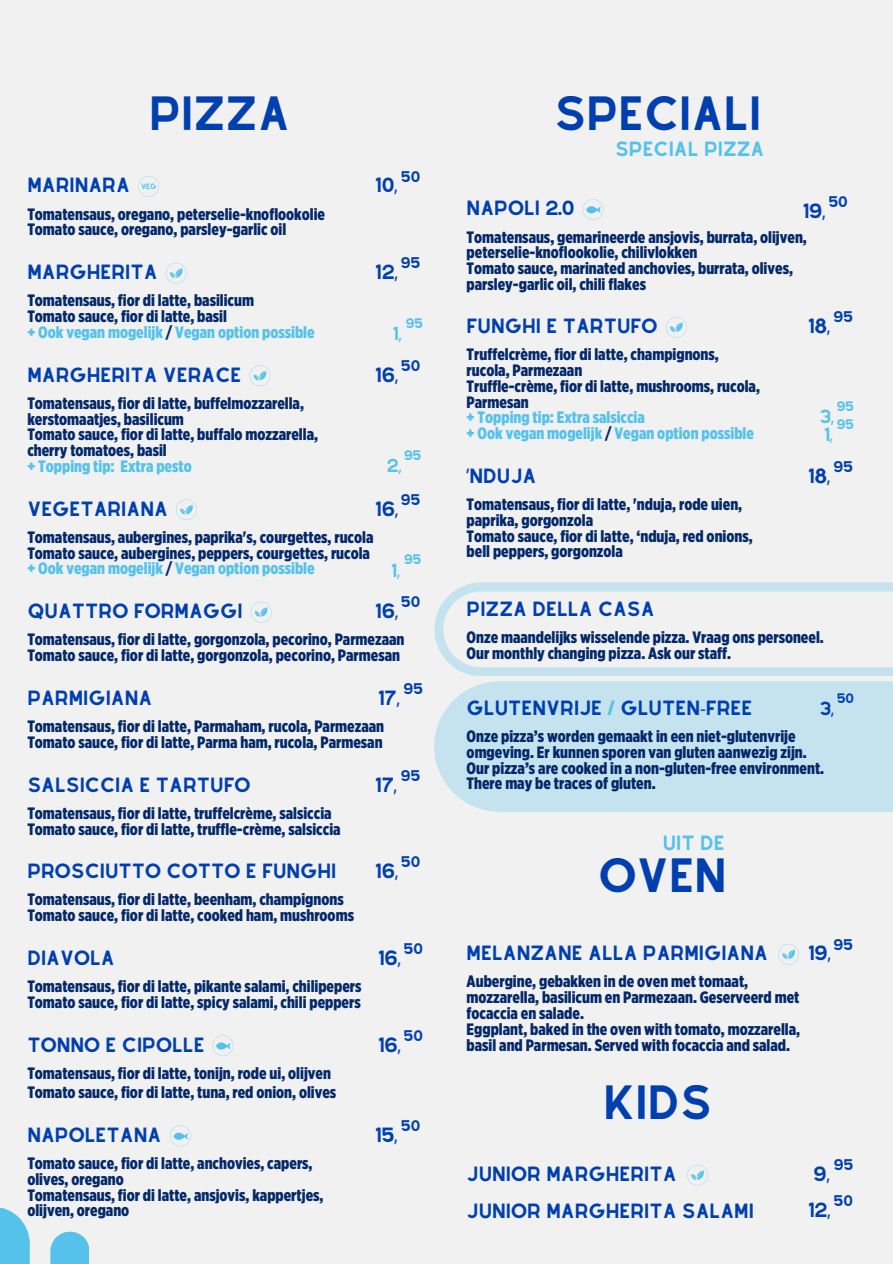
<style>
.page{position:relative;width:893px;height:1264px;background:#fff}
.page>*{position:absolute;margin:0;border:0;box-sizing:border-box;transform-origin:0 0}
.t1{font:42px "Alyssum Sans";color:#003faf}
.t2{font:18px "Alyssum Sans";color:#003faf}
.t3{font:18px "Alyssum Sans";color:#54c2eb}
.t4{font:900 16.5px/15.8px "Gotham X Narrow";color:#04296a}
.t5{font:900 16.5px "Gotham X Narrow";color:#54c2eb}
.t6{font:16.5px "Alyssum Sans";color:#54c2eb}
.t7{font:16.5px "Alyssum Sans";color:#003faf}
.t8{font:13.5px "Alyssum Sans";color:#003faf}
.t9{font:12px "Alyssum Sans";color:#54c2eb}
.t10{font:12px "Alyssum Sans";color:#003faf}
.t11{font:6.75px "Alyssum Sans";color:#54c2eb}
.s1{color:#04296a}
.s2{color:#54c2eb}
.s3{font-family:"Noto Sans"}
</style>
<div class="page">
<div style="left:0;top:0;width:892px;height:1263px;background:#f1f1f1"></div>
<svg style="left:29px;top:1238px;width:1px;height:25px"></svg>
<svg style="left:0;top:1207px;width:29px;height:56px"></svg>
<svg style="left:434px;top:582px;width:458px;height:94px"></svg>
<svg style="left:51px;top:1231px;width:38px;height:32px"></svg>
<svg style="left:166px;top:263px;width:20px;height:20px"></svg>
<svg style="left:249px;top:365px;width:21px;height:21px"></svg>
<svg style="left:176px;top:499px;width:21px;height:21px"></svg>
<svg style="left:251px;top:601px;width:20px;height:21px"></svg>
<svg style="left:666px;top:317px;width:20px;height:20px"></svg>
<svg style="left:778px;top:944px;width:21px;height:20px"></svg>
<svg style="left:687px;top:1164px;width:20px;height:21px"></svg>
<svg style="left:138px;top:176px;width:21px;height:21px"></svg>
<div style="left:142px;top:178px;width:14px;height:15px;background:#f1f1f1;border-radius:50%"></div>
<svg style="left:212px;top:1035px;width:21px;height:21px"></svg>
<svg style="left:170px;top:1125px;width:21px;height:21px"></svg>
<svg style="left:582px;top:199px;width:21px;height:21px"></svg>
<div style="left:434px;top:681px;width:458px;height:130px;background:#c4e3ef"></div>
<p class="t1" style="left:149px;top:88px;width:142px">PIZZA</p>
<p class="t2" style="left:27px;top:174px;width:104px">MARINARA</p>
<p class="t11" style="left:141px;top:182px;width:17px">VEG</p>
<p class="t4" style="left:27px;top:207px;width:299px">Tomatensaus, oregano, peterselie-knoflookolie</p>
<p class="t4" style="left:27px;top:222px;width:260px">Tomato sauce, oregano, parsley-garlic oil</p>
<p class="t2" style="left:27px;top:261px;width:132px">MARGHERITA</p>
<p class="t4" style="left:27px;top:293px;width:228px">Tomatensaus, fior di latte, basilicum</p>
<p class="t4" style="left:27px;top:309px;width:201px">Tomato sauce, fior di latte, basil</p>
<p class="t5" style="left:27px;top:324px;width:289px">+ Ook vegan mogelijk <span class="s1">/</span> Vegan option possible</p>
<p class="t2" style="left:27px;top:363px;width:215px">MARGHERITA VERACE</p>
<p class="t4" style="left:27px;top:396px;width:278px">Tomatensaus, fior di latte, buffelmozzarella, kerstomaatjes, basilicum</p>
<p class="t4" style="left:27px;top:427px;width:292px">Tomato sauce, fior di latte, buffalo mozzarella,</p>
<p class="t4" style="left:27px;top:443px;width:141px">cherry tomatoes, basil</p>
<p class="t5" style="left:27px;top:458px;width:166px">+ Topping tip: Extra pesto</p>
<p class="t2" style="left:27px;top:497px;width:142px">VEGETARIANA</p>
<p class="t8" style="left:401px;top:168px;width:21px">50</p>
<p class="t2" style="left:375px;top:174px;width:23px">10,</p>
<p class="t8" style="left:401px;top:255px;width:21px">95</p>
<p class="t2" style="left:375px;top:261px;width:24px">12,</p>
<p class="t9" style="left:405px;top:316px;width:19px">95</p>
<p class="t6" style="left:393px;top:323px;width:10px">1,</p>
<p class="t8" style="left:401px;top:357px;width:21px">50</p>
<p class="t2" style="left:375px;top:363px;width:24px">16,</p>
<p class="t9" style="left:404px;top:448px;width:19px">95</p>
<p class="t6" style="left:387px;top:455px;width:16px">2,</p>
<p class="t8" style="left:401px;top:491px;width:21px">95</p>
<p class="t2" style="left:375px;top:497px;width:24px">16,</p>
<p class="t4" style="left:27px;top:530px;width:347px">Tomatensaus, aubergines, paprika's, courgettes, rucola</p>
<p class="t4" style="left:27px;top:545px;width:344px">Tomato sauce, aubergines, peppers, courgettes, rucola</p>
<p class="t5" style="left:27px;top:561px;width:289px">+ Ook vegan mogelijk <span class="s1">/</span> Vegan option possible</p>
<p class="t9" style="left:404px;top:552px;width:19px">95</p>
<p class="t6" style="left:391px;top:560px;width:10px">1,</p>
<p class="t2" style="left:27px;top:600px;width:217px">QUATTRO FORMAGGI</p>
<p class="t8" style="left:401px;top:593px;width:21px">50</p>
<p class="t2" style="left:375px;top:600px;width:24px">16,</p>
<p class="t4" style="left:27px;top:632px;width:378px">Tomatensaus, fior di latte, gorgonzola, pecorino, Parmezaan</p>
<p class="t4" style="left:27px;top:648px;width:374px">Tomato sauce, fior di latte, gorgonzola, pecorino, Parmesan</p>
<p class="t2" style="left:27px;top:686px;width:126px">PARMIGIANA</p>
<p class="t4" style="left:27px;top:719px;width:358px">Tomatensaus, fior di latte, Parmaham, rucola, Parmezaan</p>
<p class="t4" style="left:27px;top:735px;width:357px">Tomato sauce, fior di latte, Parma ham, rucola, Parmesan</p>
<p class="t2" style="left:27px;top:773px;width:225px">SALSICCIA E TARTUFO</p>
<p class="t4" style="left:27px;top:806px;width:306px">Tomatensaus, fior di latte, truffelcrème, salsiccia</p>
<p class="t4" style="left:27px;top:821px;width:315px">Tomato sauce, fior di latte, truffle-crème, salsiccia</p>
<p class="t2" style="left:27px;top:860px;width:310px">PROSCIUTTO COTTO E FUNGHI</p>
<p class="t4" style="left:27px;top:892px;width:318px">Tomatensaus, fior di latte, beenham, champignons</p>
<p class="t4" style="left:27px;top:908px;width:328px">Tomato sauce, fior di latte, cooked ham, mushrooms</p>
<p class="t2" style="left:27px;top:946px;width:89px">DIAVOLA</p>
<p class="t4" style="left:27px;top:979px;width:335px">Tomatensaus, fior di latte, pikante salami, chilipepers</p>
<p class="t4" style="left:27px;top:995px;width:335px">Tomato sauce, fior di latte, spicy salami, chili peppers</p>
<p class="t8" style="left:403px;top:680px;width:21px">95</p>
<p class="t2" style="left:378px;top:686px;width:23px">17,</p>
<p class="t8" style="left:401px;top:767px;width:21px">95</p>
<p class="t2" style="left:375px;top:773px;width:23px">17,</p>
<p class="t8" style="left:401px;top:854px;width:21px">50</p>
<p class="t2" style="left:375px;top:860px;width:24px">16,</p>
<p class="t8" style="left:404px;top:940px;width:21px">50</p>
<p class="t2" style="left:378px;top:946px;width:24px">16,</p>
<p class="t2" style="left:27px;top:1033px;width:179px">TONNO E CIPOLLE</p>
<p class="t4" style="left:27px;top:1066px;width:305px">Tomatensaus, fior di latte, tonijn, rode ui, olijven</p>
<p class="t4" style="left:27px;top:1085px;width:310px">Tomato sauce, fior di latte, tuna, red onion, olives</p>
<p class="t2" style="left:27px;top:1123px;width:135px">NAPOLETANA</p>
<p class="t4" style="left:27px;top:1156px;width:287px">Tomato sauce, fior di latte, anchovies, capers,</p>
<p class="t4" style="left:27px;top:1171px;width:98px">olives, oregano</p>
<p class="t4" style="left:27px;top:1187px;width:297px">Tomatensaus, fior di latte, ansjovis, kappertjes,</p>
<p class="t4" style="left:27px;top:1203px;width:103px">olijven, oregano</p>
<p class="t8" style="left:404px;top:1027px;width:21px">50</p>
<p class="t2" style="left:378px;top:1033px;width:24px">16,</p>
<p class="t8" style="left:401px;top:1117px;width:21px">50</p>
<p class="t2" style="left:375px;top:1123px;width:23px">15,</p>
<p class="t1" style="left:554px;top:88px;width:208px">SPECIALI</p>
<p class="t3" style="left:615px;top:138px;width:151px">SPECIAL PIZZA</p>
<p class="t8" style="left:828px;top:194px;width:21px">50</p>
<p class="t2" style="left:466px;top:197px;width:109px">NAPOLI 2.0</p>
<p class="t4" style="left:466px;top:230px;width:342px">Tomatensaus, gemarineerde ansjovis, burrata, olijven, peterselie-knoflookolie, chilivlokken</p>
<p class="t4" style="left:466px;top:261px;width:328px">Tomato sauce, marinated anchovies, burrata, olives, parsley-garlic oil, chili flakes</p>
<p class="t2" style="left:802px;top:200px;width:24px">19,</p>
<p class="t2" style="left:466px;top:315px;width:192px">FUNGHI E TARTUFO</p>
<p class="t4" style="left:466px;top:347px;width:254px">Truffelcrème, fior di latte, champignons,</p>
<p class="t4" style="left:466px;top:363px;width:117px">rucola, Parmezaan</p>
<p class="t4" style="left:466px;top:379px;width:295px">Truffle-crème, fior di latte, mushrooms, rucola,</p>
<p class="t4" style="left:466px;top:395px;width:64px">Parmesan</p>
<p class="t5" style="left:466px;top:410px;width:180px">+ Topping tip: Extra salsiccia</p>
<p class="t5" style="left:466px;top:426px;width:289px">+ Ook vegan mogelijk <span class="s1">/</span> Vegan option possible</p>
<p class="t2" style="left:466px;top:465px;width:71px">‘NDUJA</p>
<p class="t4" style="left:466px;top:497px;width:277px">Tomatensaus, fior di latte, 'nduja, rode uien,</p>
<p class="t4" style="left:466px;top:513px;width:128px">paprika, gorgonzola</p>
<p class="t4" style="left:466px;top:529px;width:287px">Tomato sauce, fior di latte, ‘nduja, red onions,</p>
<p class="t4" style="left:466px;top:544px;width:158px">bell peppers, gorgonzola</p>
<p class="t8" style="left:833px;top:309px;width:21px">95</p>
<p class="t2" style="left:808px;top:315px;width:23px">18,</p>
<p class="t9" style="left:836px;top:399px;width:19px">95</p>
<p class="t6" style="left:819px;top:407px;width:15px">3,</p>
<p class="t9" style="left:836px;top:417px;width:19px">95</p>
<p class="t6" style="left:824px;top:425px;width:10px">1,</p>
<p class="t8" style="left:833px;top:458px;width:21px">95</p>
<p class="t2" style="left:808px;top:465px;width:23px">18,</p>
<p class="t2" style="left:466px;top:598px;width:189px">PIZZA DELLA CASA</p>
<p class="t4" style="left:466px;top:630px;width:358px">Onze maandelijks wisselende pizza. Vraag ons personeel.</p>
<p class="t4" style="left:466px;top:646px;width:266px">Our monthly changing pizza. Ask our staff.</p>
<p class="t10" style="left:837px;top:691px;width:19px">50</p>
<p class="t2" style="left:466px;top:697px;width:287px">GLUTENVRIJE <span class="s2">/</span> GLUTEN<span class="s3">-</span>FREE</p>
<p class="t4" style="left:466px;top:729px;width:341px">Onze pizza’s worden gemaakt in een niet-glutenvrije omgeving. Er kunnen sporen van gluten aanwezig zijn.</p>
<p class="t4" style="left:466px;top:760px;width:359px">Our pizza’s are cooked in a non-gluten-free environment.<br>There may be traces of gluten.</p>
<p class="t7" style="left:819px;top:698px;width:15px">3,</p>
<p class="t3" style="left:662px;top:832px;width:64px">UIT DE</p>
<p class="t1" style="left:599px;top:850px;width:129px">OVEN</p>
<p class="t2" style="left:466px;top:942px;width:303px">MELANZANE ALLA PARMIGIANA</p>
<p class="t4" style="left:466px;top:974px;width:283px">Aubergine, gebakken in de oven met tomaat,</p>
<p class="t4" style="left:466px;top:990px;width:334px">mozzarella, basilicum en Parmezaan. Geserveerd met focaccia en salade.</p>
<p class="t4" style="left:466px;top:1021px;width:335px">Eggplant, baked in the oven with tomato, mozzarella, basil and Parmesan. Served with focaccia and salad.</p>
<p class="t8" style="left:833px;top:936px;width:21px">95</p>
<p class="t2" style="left:808px;top:942px;width:24px">19,</p>
<p class="t1" style="left:603px;top:1077px;width:110px">KIDS</p>
<p class="t2" style="left:466px;top:1163px;width:211px">JUNIOR MARGHERITA</p>
<p class="t2" style="left:466px;top:1199px;width:289px">JUNIOR MARGHERITA SALAMI</p>
<p class="t8" style="left:833px;top:1156px;width:21px">95</p>
<p class="t2" style="left:813px;top:1163px;width:17px">9,</p>
<p class="t8" style="left:833px;top:1192px;width:21px">50</p>
<p class="t2" style="left:808px;top:1198px;width:24px">12,</p>
</div>
